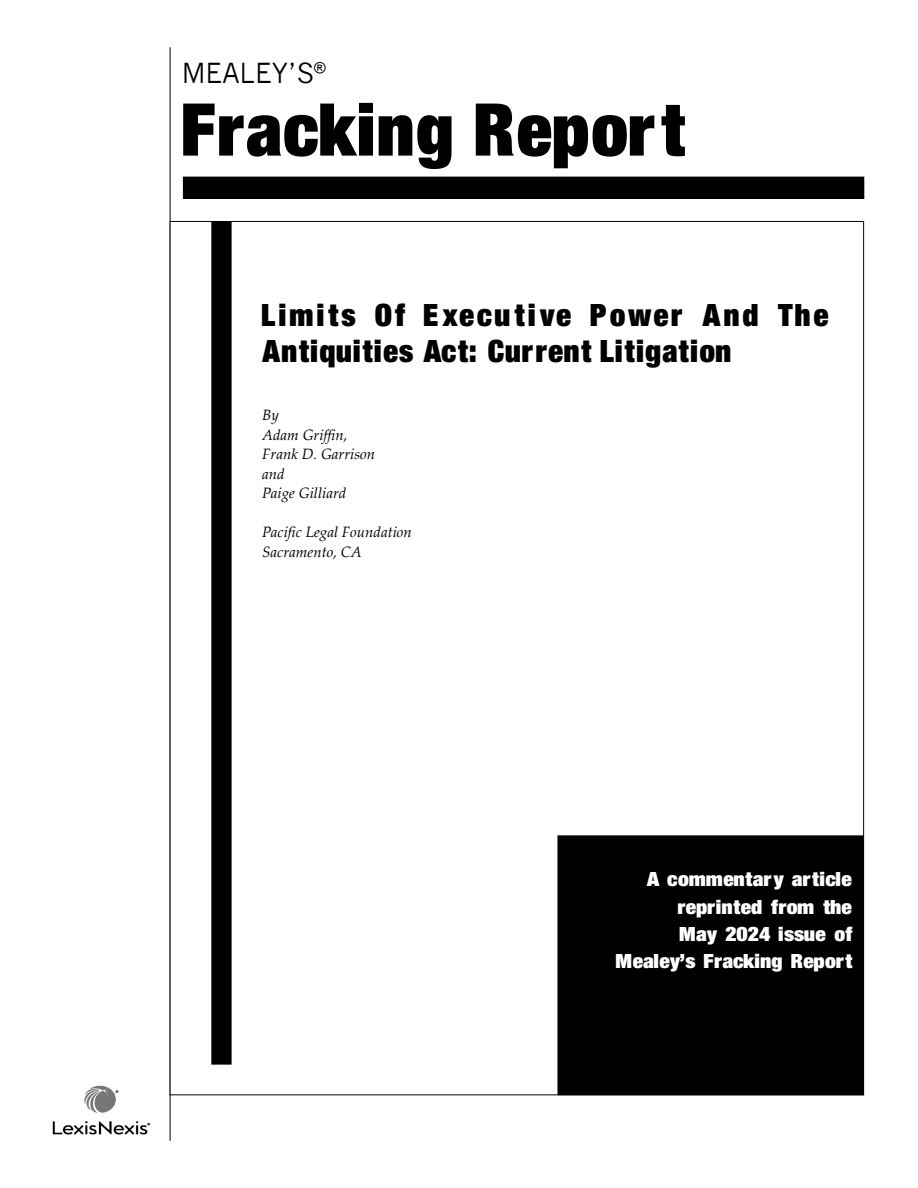
<style>
.page{position:relative;width:918px;height:1188px;background:#fff}
.page>*{position:absolute;margin:0;border:0;box-sizing:border-box;transform-origin:0 0}
.t1{font:78px "Sans Extra Black Condensed DTC";letter-spacing:.01em;color:#000}
.Author{font:33px/36px "Sans Extra Black Condensed DTC";letter-spacing:.07em;color:#000}
.t2{font:27px "News Gothic";color:#000}
.t3{font:21px "Sans Extra Black Condensed DTC";color:#fff;scale:1.1 1}
.bodytext{font:italic 15px "Palatino Linotype";color:#000}
</style>
<div class="page">
<hr style="left:170px;top:47px;width:1px;height:1094px;background:#000">
<div style="left:212px;top:222px;width:19px;height:842px;background:#000"></div>
<div style="left:211px;top:221px;width:21px;height:844px;border:2px solid #000"></div>
<div style="left:558px;top:836px;width:305px;height:258px;background:#000"></div>
<div style="left:557px;top:835px;width:307px;height:260px;border:2px solid #000"></div>
<div style="left:183px;top:177px;width:681px;height:21px;background:#000"></div>
<div style="left:183px;top:177px;width:681px;height:22px;border:1px solid #000"></div>
<div style="left:391px;top:182px;width:468px;height:17px;border:2px solid #000"></div>
<img style="left:52px;top:1085px;width:99px;height:50px">
<p class="t2" style="left:182px;top:57px;width:146px">MEALEY’S<sup>®</sup></p>
<p class="t1" style="left:183px;top:82px;width:503px">Fracking Report</p>
<p class="Author" style="left:262px;top:296px;width:568px">Limits Of Executive Power And The<br>Antiquities Act: Current Litigation</p>
<p class="bodytext" style="left:262px;top:405px;width:18px">By</p>
<p class="bodytext" style="left:262px;top:424px;width:87px">Adam Griffin,</p>
<p class="bodytext" style="left:262px;top:444px;width:114px">Frank D. Garrison</p>
<p class="bodytext" style="left:262px;top:463px;width:24px">and</p>
<p class="bodytext" style="left:262px;top:483px;width:86px">Paige Gilliard</p>
<p class="bodytext" style="left:262px;top:522px;width:151px">Pacific Legal Foundation</p>
<p class="bodytext" style="left:262px;top:541px;width:101px">Sacramento, CA</p>
<p class="t3" style="left:647px;top:867px;width:188px">A commentary article</p>
<p class="t3" style="left:678px;top:894px;width:160px">reprinted from the</p>
<p class="t3" style="left:680px;top:921px;width:158px">May 2024 issue of</p>
<p class="t3" style="left:616px;top:949px;width:216px">Mealey’s Fracking Report</p>
</div>
